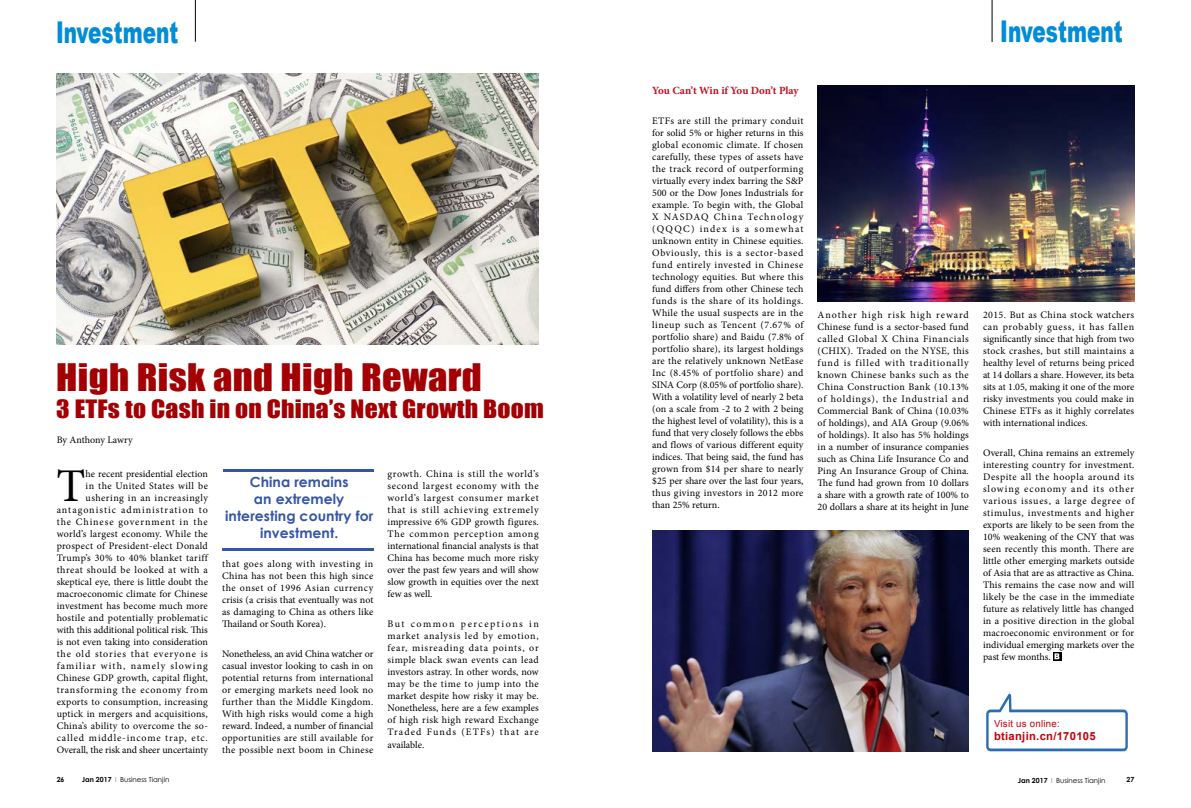
<style>
.page{position:relative;width:1191px;height:808px;background:#fff}
.page>*{position:absolute;margin:0;border:0;box-sizing:border-box;transform-origin:0 0}
.t1{font:46.9px "Minion Pro";color:#000}
.t2{font:34.9px "Impact";letter-spacing:.01em;color:#a40003;scale:1.1 1}
.t3{font:900 30px "Arial";color:#008cd6;scale:.67 1}
.t4{font:23.3px "Impact";letter-spacing:.01em;color:#a40003;scale:1.1 1}
.t5{font:700 14px/16.8px "Century Gothic";letter-spacing:.005em;color:#3556a5;text-align:center}
.t6{font:700 11.2px "Arial";letter-spacing:.025em;color:#c7000b}
.t7{font:700 11px "Minion Pro";letter-spacing:-.005em;color:#c10e24}
.t8{font:10px/12px "Minion Pro";letter-spacing:.02em;color:#000;text-align:justify}
.t9{font:10px "Minion Pro";color:#040000}
.t10{font:9.7px "Arial";letter-spacing:.025em;color:#c7000b}
.t11{font:7px "Century Gothic";color:#000;scale:.5 1}
.t12{font:700 7px "Century Gothic";color:#000}
.s1{font-weight:700}
</style>
<div class="page">
<hr style="left:195px;top:0;width:1px;height:42px;background:#000">
<hr style="left:223px;top:469px;width:151px;height:3px;background:#3556a5">
<hr style="left:222px;top:548px;width:151px;height:2px;background:#3556a5">
<img style="left:57px;top:74px;width:482px;height:270px">
<hr style="left:991px;top:0;width:1px;height:42px;background:#000">
<img style="left:652px;top:530px;width:317px;height:221px">
<svg style="left:986px;top:693px;width:141px;height:58px"></svg>
<svg style="left:1053px;top:652px;width:8px;height:8px"></svg>
<svg style="left:1054px;top:653px;width:5px;height:6px"></svg>
<img style="left:817px;top:85px;width:317px;height:217px">
<h3 class="t3" style="left:56px;top:10px;width:184px">Investment</h3>
<h2 class="t2" style="left:56px;top:350px;width:388px">High Risk and High Reward</h2>
<h3 class="t4" style="left:56px;top:391px;width:445px">3 ETFs to Cash in on China’s Next Growth Boom</h3>
<p class="t9" style="left:57px;top:433px;width:77px">By Anthony Lawry</p>
<h1 class="t1" style="left:57px;top:455px;width:30px">T</h1>
<p class="t8" style="left:57px;top:468px;width:153px;text-align:right">he recent presidential election<br>in the United States will be ushering in an increasingly antagonistic administration to the Chinese government in the world’s largest economy. While the prospect of President-elect Donald Trump’s 30% to 40% blanket tariff threat should be looked at with a skeptical eye, there is little doubt the macroeconomic climate for Chinese investment has become much more hostile and potentially problematic with this additional political risk. This is not even taking into consideration the old stories that everyone is familiar with, namely slowing Chinese GDP growth, capital flight, transforming the economy from exports to consumption, increasing uptick in mergers and acquisitions, China’s ability to overcome the so&shy;called middle-income trap, etc.<br>Overall, the risk and sheer uncertainty</p>
<h3 class="t5" style="left:225px;top:473px;width:149px">China remains<br>an extremely interesting country for investment.</h3>
<p class="t8" style="left:222px;top:558px;width:153px">that goes along with investing in China has not been this high since the onset of 1996 Asian currency crisis (a crisis that eventually was not as damaging to China as others like Thailand or South Korea).</p>
<p class="t8" style="left:222px;top:648px;width:153px">Nonetheless, an avid China watcher or casual investor looking to cash in on potential returns from international or emerging markets need look no further than the Middle Kingdom.<br>With high risks would come a high reward. Indeed, a number of financial opportunities are still available for the possible next boom in Chinese</p>
<p class="t8" style="left:387px;top:468px;width:153px">growth. China is still the world’s second largest economy with the world’s largest consumer market that is still achieving extremely impressive 6% GDP growth figures.<br>The common perception among international financial analysts is that China has become much more risky over the past few years and will show slow growth in equities over the next few as well.</p>
<p class="t8" style="left:387px;top:618px;width:153px">But common perceptions in market analysis led by emotion, fear, misreading data points, or simple black swan events can lead investors astray. In other words, now may be the time to jump into the market despite how risky it may be.<br>Nonetheless, here are a few examples of high risk high reward Exchange Traded Funds (ETFs) that are available.</p>
<h3 class="t3" style="left:1000px;top:10px;width:184px">Investment</h3>
<p class="t7" style="left:652px;top:83px;width:148px">You Can’t Win if You Don’t Play</p>
<p class="t8" style="left:652px;top:115px;width:153px">ETFs are still the primary conduit for solid 5% or higher returns in this global economic climate. If chosen carefully, these types of assets have the track record of outperforming virtually every index barring the S&amp;P 500 or the Dow Jones Industrials for example. To begin with, the Global X NASDAQ China Technology (QQQC) index is a somewhat unknown entity in Chinese equities.<br>Obviously, this is a sector-based fund entirely invested in Chinese technology equities. But where this fund differs from other Chinese tech funds is the share of its holdings.<br>While the usual suspects are in the lineup such as Tencent (7.67% of portfolio share) and Baidu (7.8% of portfolio share), its largest holdings are the relatively unknown NetEase Inc (8.45% of portfolio share) and SINA Corp (8.05% of portfolio share).<br>With a volatility level of nearly 2 beta (on a scale from -2 to 2 with 2 being the highest level of volatility), this is a fund that very closely follows the ebbs and flows of various different equity indices. That being said, the fund has grown from $14 per share to nearly $25 per share over the last four years, thus giving investors in 2012 more than 25% return.</p>
<p class="t8" style="left:817px;top:309px;width:153px">Another high risk high reward Chinese fund is a sector-based fund called Global X China Financials (CHIX). Traded on the NYSE, this fund is filled with traditionally known Chinese banks such as the China Construction Bank (10.13% of holdings), the Industrial and Commercial Bank of China (10.03% of holdings), and AIA Group (9.06% of holdings). It also has 5% holdings in a number of insurance companies such as China Life Insurance Co and Ping An Insurance Group of China.<br>The fund had grown from 10 dollars a share with a growth rate of 100% to 20 dollars a share at its height in June</p>
<p class="t8" style="left:983px;top:309px;width:153px">2015. But as China stock watchers can probably guess, it has fallen significantly since that high from two stock crashes, but still maintains a healthy level of returns being priced at 14 dollars a share. However, its beta sits at 1.05, making it one of the more risky investments you could make in Chinese ETFs as it highly correlates with international indices.</p>
<p class="t8" style="left:983px;top:447px;width:153px">Overall, China remains an extremely interesting country for investment.<br>Despite all the hoopla around its slowing economy and its other various issues, a large degree of stimulus, investments and higher exports are likely to be seen from the 10% weakening of the CNY that was seen recently this month. There are little other emerging markets outside of Asia that are as attractive as China.<br>This remains the case now and will likely be the case in the immediate future as relatively little has changed in a positive direction in the global macroeconomic environment or for individual emerging markets over the past few months.</p>
<p class="t10" style="left:994px;top:717px;width:67px">Visit us online:</p>
<p class="t6" style="left:994px;top:729px;width:103px">btianjin.cn/170105</p>
<p class="t12" style="left:57px;top:774px;width:9px">26</p>
<p class="t11" style="left:82px;top:775px;width:177px"><span class="s1">Jan 2017</span> I Business Tianjin</p>
<p class="t11" style="left:1017px;top:775px;width:177px"><span class="s1">Jan 2017</span> I Business Tianjin</p>
<p class="t12" style="left:1126px;top:774px;width:9px">27</p>
</div>
